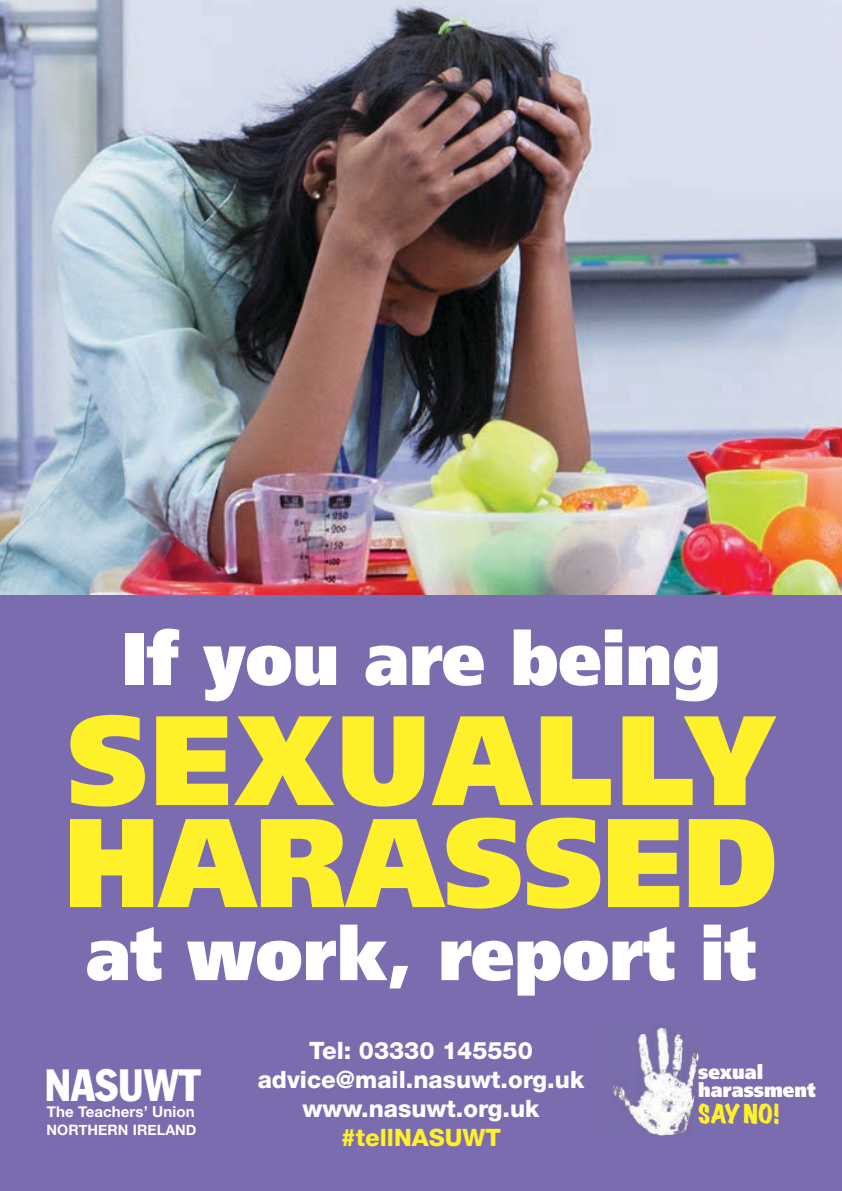
<style>
.page{position:relative;width:842px;height:1191px;background:#fff}
.page>*{position:absolute;margin:0;border:0;box-sizing:border-box;transform-origin:0 0}
.t1{font:900 127px "Frutiger";letter-spacing:.03em;color:#fff129;scale:.92 1}
.t2{font:900 126px "Frutiger";color:#fff129;scale:.92 1}
.t3{font:900 74px "Frutiger";color:#fff;scale:.92 1}
.t4{font:condensed 44.4px "Franklin Gothic";color:#fff}
.t5{font:800 24px/28.8px "Helvetica Neue";color:#fff;text-align:center}
.t6{font:800 24px "Helvetica Neue";color:#fff129}
.t7{font:expanded 23.7px "Marker Felt";color:#fff129}
.t8{font:900 19.9px/18.1px "Frutiger";color:#fff;scale:.92 1}
.t9{font:700 15.1px "Helvetica Neue";letter-spacing:.005em;color:#fff}
.t10{font:700 14.3px "Helvetica Neue";letter-spacing:.005em;color:#fff}
</style>
<div class="page">
<img style="left:0;top:0;width:842px;height:595px">
<div style="left:0;top:595px;width:842px;height:596px;background:#7a6cae"></div>
<img style="left:612px;top:1025px;width:86px;height:110px">
<h3 class="t3" style="left:121px;top:614px;width:653px">If you are being</h3>
<h1 class="t1" style="left:67px;top:683px;width:770px">SEXUALLY</h1>
<h2 class="t2" style="left:64px;top:786px;width:777px">HARASSED</h2>
<h3 class="t3" style="left:86px;top:909px;width:730px">at work, report it</h3>
<h3 class="t4" style="left:45px;top:1057px;width:157px">NASUWT</h3>
<p class="t9" style="left:47px;top:1099px;width:149px">The Teachers’ Union</p>
<p class="t10" style="left:47px;top:1118px;width:151px">NORTHERN IRELAND</p>
<p class="t5" style="left:258px;top:1036px;width:328px">Tel: 03330 145550 advice@mail.nasuwt.org.uk www.nasuwt.org.uk</p>
<p class="t6" style="left:341px;top:1123px;width:162px">#tellNASUWT</p>
<p class="t8" style="left:698px;top:1063px;width:129px">sexual harassment</p>
<p class="t7" style="left:698px;top:1100px;width:83px">SAY NO!</p>
</div>
